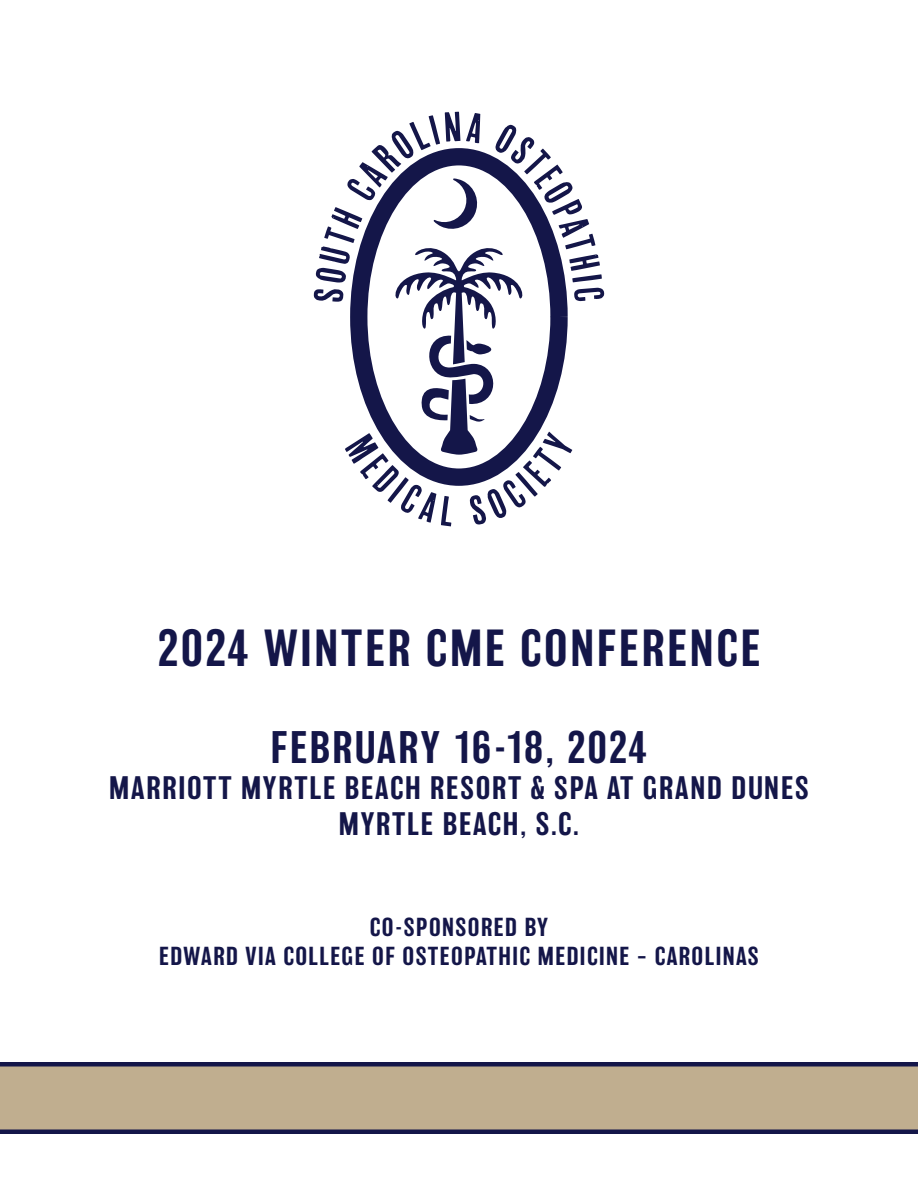
<style>
.page{position:relative;width:918px;height:1188px;background:#fff}
.page>*{position:absolute;margin:0;border:0;box-sizing:border-box;transform-origin:0 0}
.t1{font:500 48px "Balboa";letter-spacing:.06em;color:#141649}
.t2{font:500 42px "Balboa";letter-spacing:.05em;color:#141649}
.t3{font:500 30px/36px "Balboa";letter-spacing:.06em;color:#141649;text-align:center}
.t4{font:500 24px/28.8px "Balboa";letter-spacing:.06em;color:#141649;text-align:center}
</style>
<div class="page">
<svg style="left:0;top:1062px;width:918px;height:72px;background:#aa9a86"></svg>
<svg style="left:314px;top:112px;width:290px;height:414px"></svg>
<h1 class="t1" style="left:158px;top:621px;width:604px">2024 WINTER CME CONFERENCE</h1>
<h2 class="t2" style="left:271px;top:724px;width:378px">FEBRUARY 16-18, 2024</h2>
<p class="t3" style="left:109px;top:770px;width:701px">MARRIOTT MYRTLE BEACH RESORT &amp; SPA AT GRAND DUNES<br>MYRTLE BEACH, S.C.</p>
<p class="t4" style="left:159px;top:913px;width:601px">CO-SPONSORED BY<br>EDWARD VIA COLLEGE OF OSTEOPATHIC MEDICINE – CAROLINAS</p>
</div>
